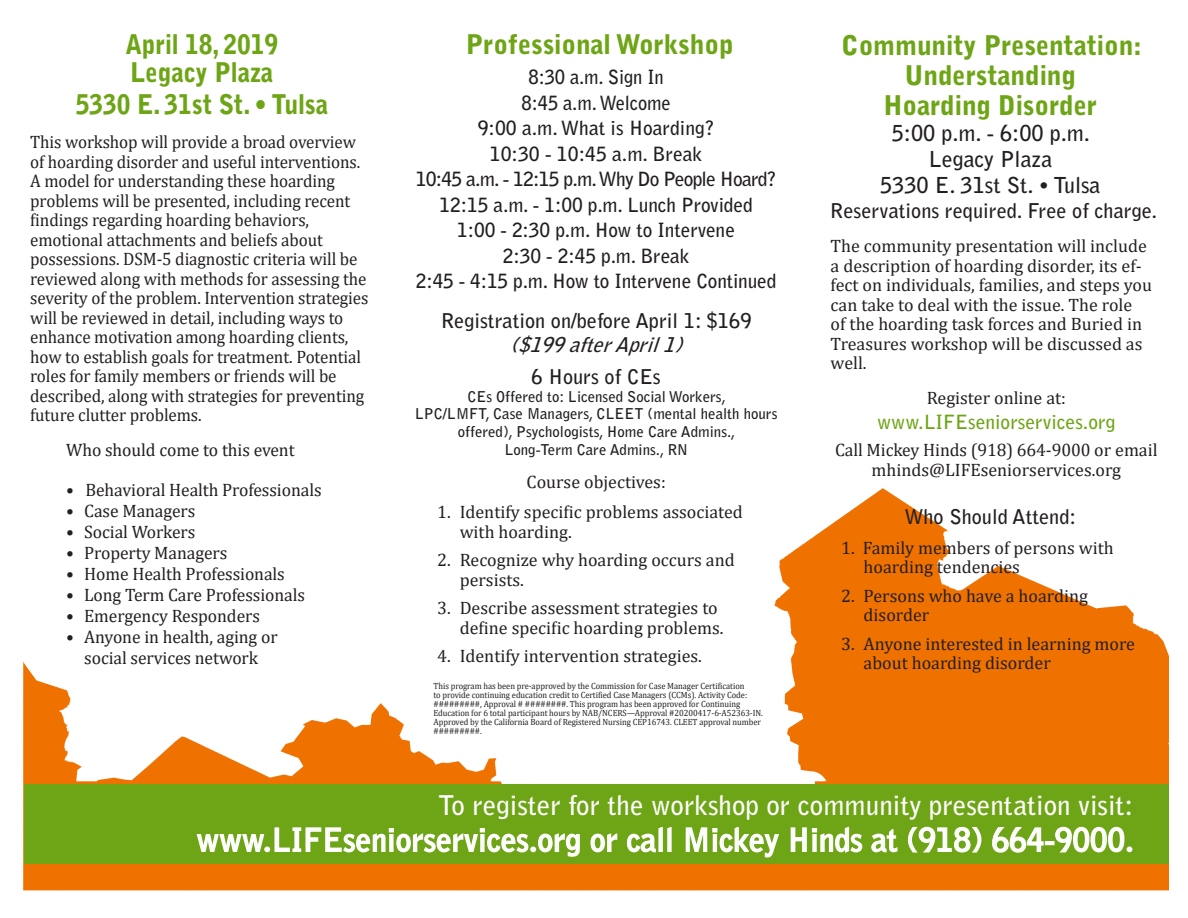
<style>
.page{position:relative;width:1188px;height:918px;background:#fff}
.page>*{position:absolute;margin:0;border:0;box-sizing:border-box;transform-origin:0 0}
.t1{font:700 31.5px "Bell Gothic Std";color:#fff}
.t2{font:900 27px/29.7px "Bell Gothic Std";letter-spacing:-.005em;color:#6ea516;text-align:center}
.t3{font:700 27px "Bell Gothic Std";color:#fff}
.t4{font:900 27px "Bell Gothic Std";letter-spacing:-.005em;color:#6ea516;scale:.92 1}
.t5{font:700 21.9px "Bell Gothic Std";color:#231f20}
.t6{font:700 20.25px/24.3px "Bell Gothic Std";color:#231f20;text-align:center}
.t7{font:700 19.5px "Bell Gothic Std";letter-spacing:-.005em;color:#231f20}
.t8{font:700 19.5px/25.5px "Bell Gothic Std";letter-spacing:-.04em;color:#231f20;text-align:center}
.t9{font:700 19.5px "Bell Gothic Std";letter-spacing:-.005em;color:#231f20;scale:.95 1}
.t10{font:700 19.5px "Bell Gothic Std";color:#6ea516}
.t11{font:18px/19.5px "Cambria";letter-spacing:-.005em;color:#231f20}
.t12{font:18px/19.5px "Cambria";letter-spacing:-.005em;color:#231f20;scale:.95 1}
.t13{font:700 14.85px/17.9px "Bell Gothic Std";color:#231f20;text-align:center}
.t14{font:9px/9px "Cambria";letter-spacing:-.005em;color:#231f20;scale:.94 1}
.s1{font-style:italic}
</style>
<div class="page">
<img style="left:24px;top:488px;width:1145px;height:403px">
<div style="left:24px;top:784px;width:1145px;height:80px;background:#6ea516"></div>
<svg style="left:196px;top:827px;width:385px;height:38px"></svg>
<svg style="left:590px;top:833px;width:28px;height:20px"></svg>
<svg style="left:626px;top:827px;width:46px;height:26px"></svg>
<svg style="left:685px;top:678px;width:95px;height:180px"></svg>
<svg style="left:790px;top:826px;width:73px;height:27px"></svg>
<svg style="left:871px;top:829px;width:27px;height:24px"></svg>
<svg style="left:907px;top:826px;width:75px;height:27px"></svg>
<svg style="left:992px;top:827px;width:52px;height:26px"></svg>
<div style="left:1045px;top:841px;width:10px;height:4px;border:2px solid #fff"></div>
<svg style="left:1054px;top:826px;width:78px;height:27px"></svg>
<p class="t4" style="left:126px;top:29px;width:168px">April 18, 2019</p>
<p class="t4" style="left:131px;top:57px;width:157px">Legacy Plaza</p>
<p class="t4" style="left:76px;top:88px;width:276px">5330 E. 31st St. • Tulsa</p>
<p class="t12" style="left:30px;top:132px;width:358px">This workshop will provide a broad overview of hoarding disorder and useful interventions.<br>A model for understanding these hoarding problems will be presented, including recent findings regarding hoarding behaviors, emotional attachments and beliefs about possessions. DSM-5 diagnostic criteria will be reviewed along with methods for assessing the severity of the problem. Intervention strategies will be reviewed in detail, including ways to enhance motivation among hoarding clients, how to establish goals for treatment. Potential roles for family members or friends will be described, along with strategies for preventing future clutter problems.</p>
<p class="t11" style="left:66px;top:440px;width:230px">Who should come to this event</p>
<p class="t11" style="left:66px;top:480px;width:257px">• Behavioral Health Professionals</p>
<p class="t11" style="left:66px;top:501px;width:131px">• Case Managers</p>
<p class="t11" style="left:66px;top:522px;width:131px">• Social Workers</p>
<p class="t11" style="left:66px;top:543px;width:163px">• Property Managers</p>
<p class="t11" style="left:66px;top:564px;width:220px">• Home Health Professionals</p>
<p class="t11" style="left:66px;top:585px;width:240px">• Long Term Care Professionals</p>
<p class="t11" style="left:66px;top:606px;width:195px">• Emergency Responders</p>
<p class="t11" style="left:66px;top:626px;width:213px;line-height:21px;text-align:center">• Anyone in health, aging or social services network</p>
<p class="t2" style="left:466px;top:30px;width:270px">Professional Workshop</p>
<p class="t9" style="left:529px;top:66px;width:144px">8:30 a.m. Sign In</p>
<p class="t9" style="left:522px;top:91px;width:159px">8:45 a.m. Welcome</p>
<p class="t7" style="left:478px;top:117px;width:238px">9:00 a.m. What is Hoarding?</p>
<p class="t7" style="left:490px;top:142px;width:214px">10:30 - 10:45 a.m. Break</p>
<p class="t8" style="left:416px;top:167px;width:362px">10:45 a.m. - 12:15 p.m. Why Do People Hoard?<br>12:15 a.m. - 1:00 p.m. Lunch Provided</p>
<p class="t7" style="left:457px;top:219px;width:279px">1:00 - 2:30 p.m. How to Intervene</p>
<p class="t7" style="left:503px;top:244px;width:188px">2:30 - 2:45 p.m. Break</p>
<p class="t7" style="left:416px;top:270px;width:362px">2:45 - 4:15 p.m. How to Intervene Continued</p>
<p class="t6" style="left:441px;top:308px;width:312px">Registration on/before April 1: $169 <span class="s1">($199afterApril1)</span></p>
<p class="t6" style="left:532px;top:364px;width:131px">6 Hours of CEs</p>
<p class="t13" style="left:415px;top:387px;width:364px">CEs Offered to: Licensed Social Workers,<br>LPC/LMFT, Case Managers, CLEET (mental health hours offered), Psychologists, Home Care Admins.,<br>Long-Term Care Admins., RN</p>
<p class="t11" style="left:527px;top:472px;width:141px">Course objectives:</p>
<p class="t11" style="left:460px;top:502px;width:285px;text-indent:-22px">1. Identify specific problems associated with hoarding.</p>
<p class="t11" style="left:460px;top:550px;width:277px;text-indent:-22px">2. Recognize why hoarding occurs and persists.</p>
<p class="t11" style="left:460px;top:598px;width:265px;text-indent:-22px">3. Describe assessment strategies to define specific hoarding problems.</p>
<p class="t11" style="left:437px;top:646px;width:266px">4. Identify intervention strategies.</p>
<p class="t14" style="left:434px;top:681px;width:352px">This program has been pre-approved by the Commission for Case Manager Certification<br>to provide continuing education credit to Certified Case Managers (CCMs). Activity Code: #########, Approval # ########. This program has been approved for Continuing Education for 6 total participant hours by NAB/NCERS—Approval #20200417-6-A52363-IN.<br>Approved by the California Board of Registered Nursing CEP16743. CLEET approval number #########.</p>
<p class="t2" style="left:841px;top:31px;width:302px">Community Presentation:<br>Understanding<br>Hoarding Disorder</p>
<p class="t5" style="left:892px;top:120px;width:200px">5:00 p.m. - 6:00 p.m.</p>
<p class="t5" style="left:928px;top:146px;width:125px">Legacy Plaza</p>
<p class="t5" style="left:880px;top:172px;width:222px">5330 E. 31st St. • Tulsa</p>
<p class="t6" style="left:830px;top:198px;width:329px">Reservations required. Free of charge.</p>
<p class="t11" style="left:831px;top:236px;width:318px">The community presentation will include</p>
<p class="t11" style="left:831px;top:256px;width:323px">a description of hoarding disorder, its ef&shy;fect on individuals, families, and steps you can take to deal with the issue. The role<br>of the hoarding task forces and Buried in Treasures workshop will be discussed as well.</p>
<p class="t11" style="left:927px;top:388px;width:141px">Register online at:</p>
<p class="t10" style="left:877px;top:410px;width:240px">www.LIFEseniorservices.org</p>
<p class="t11" style="left:835px;top:440px;width:324px;text-align:center">Call Mickey Hinds (918) 664-9000 or email mhinds@LIFEseniorservices.org</p>
<p class="t6" style="left:904px;top:505px;width:173px">Who Should Attend:</p>
<p class="t11" style="left:864px;top:538px;width:252px;text-indent:-22px">1. Family members of persons with hoarding tendencies</p>
<p class="t11" style="left:864px;top:586px;width:226px;text-indent:-22px">2. Persons who have a hoarding disorder</p>
<p class="t11" style="left:864px;top:634px;width:273px;text-indent:-22px">3. Anyone interested in learning more about hoarding disorder</p>
<p class="t3" style="left:438px;top:789px;width:697px">To register for the workshop or community presentation visit:</p>
<p class="t1" style="left:196px;top:821px;width:939px">www.LIFEseniorservices.org or call Mickey Hinds at (918) 664-9000.</p>
</div>
